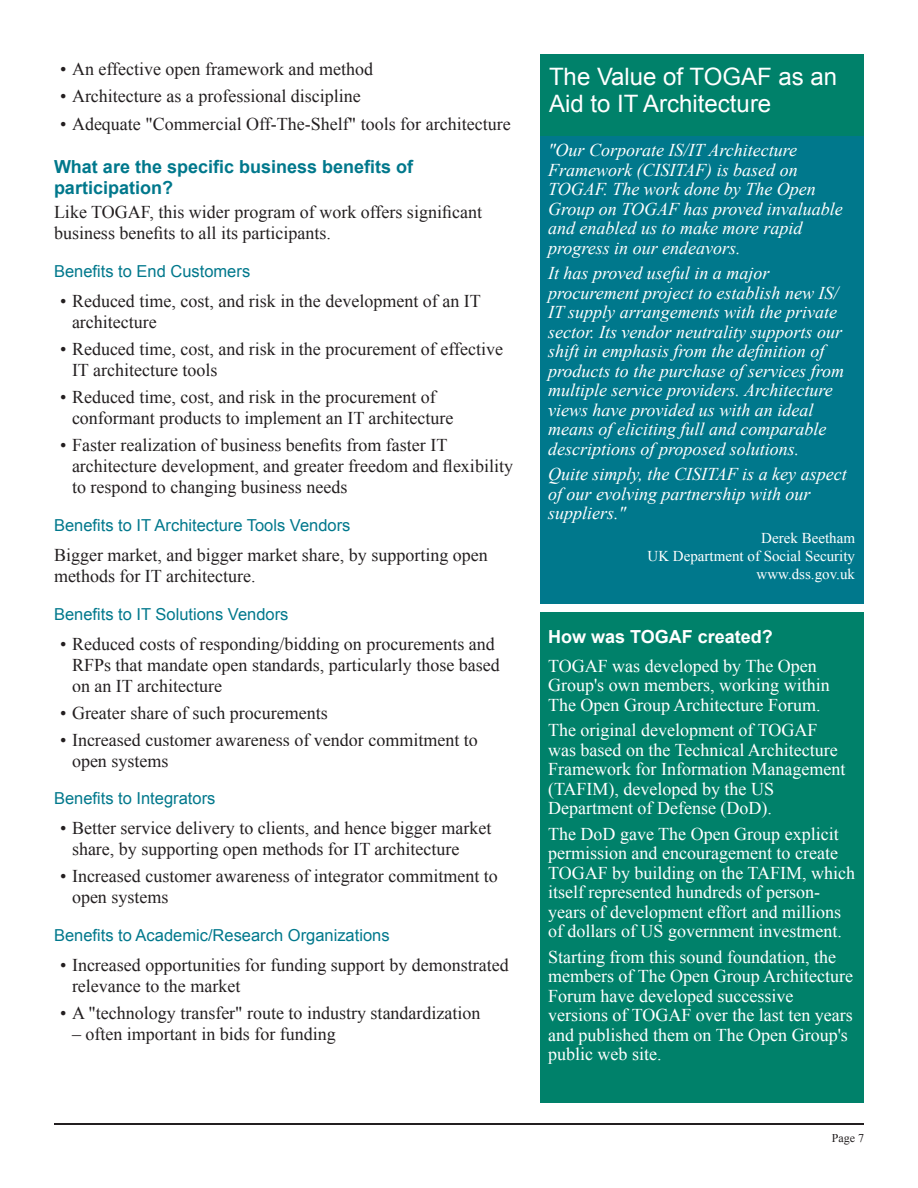
<style>
.page{position:relative;width:918px;height:1188px;background:#fff}
.page>*{position:absolute;margin:0;border:0;box-sizing:border-box;transform-origin:0 0}
.t1{font:24px/27px "Arial";color:#fff}
.t2{font:18px/21px "Times New Roman";color:#231f20}
.t3{font:18px/19.5px "Times New Roman";color:#fff}
.t4{font:italic 18px/19.5px "Times New Roman";color:#fff}
.t5{font:700 18px/21.6px "Arial";color:#00788c}
.t6{font:700 18px "Arial";color:#fff}
.t7{font:16.5px "Arial";color:#00788c}
.t8{font:15px/18px "Times New Roman";color:#fff;text-align:right}
.t9{font:12px "Times New Roman";color:#231f20}
</style>
<div class="page">
<div style="left:540px;top:54px;width:324px;height:82px;background:#00816a"></div>
<div style="left:540px;top:612px;width:324px;height:490px;background:#00816a"></div>
<hr style="left:54px;top:1124px;width:810px;height:1px;background:#231f20">
<div style="left:540px;top:136px;width:324px;height:468px;background:#00788c"></div>
<p class="t2" style="left:60px;top:59px;width:315px">• An effective open framework and method</p>
<p class="t2" style="left:60px;top:86px;width:302px">• Architecture as a professional discipline</p>
<p class="t2" style="left:60px;top:113px;width:452px">• Adequate "Commercial Off-The-Shelf" tools for architecture</p>
<p class="t5" style="left:54px;top:156px;width:361px">What are the specific business benefits of participation?</p>
<p class="t2" style="left:54px;top:201px;width:430px">Like TOGAF, this wider program of work offers significant business benefits to all its participants.</p>
<p class="t7" style="left:54px;top:260px;width:198px">Benefits to End Customers</p>
<p class="t2" style="left:72px;top:290px;width:410px;text-indent:-12px">• Reduced time, cost, and risk in the development of an IT architecture</p>
<p class="t2" style="left:72px;top:338px;width:433px;text-indent:-12px">• Reduced time, cost, and risk in the procurement of effective<br>IT architecture tools</p>
<p class="t2" style="left:72px;top:386px;width:383px;text-indent:-12px">• Reduced time, cost, and risk in the procurement of conformant products to implement an IT architecture</p>
<p class="t2" style="left:72px;top:434px;width:443px;text-indent:-12px">• Faster realization of business benefits from faster IT architecture development, and greater freedom and flexibility to respond to changing business needs</p>
<p class="t7" style="left:54px;top:514px;width:298px">Benefits to IT Architecture Tools Vendors</p>
<p class="t2" style="left:54px;top:544px;width:435px">Bigger market, and bigger market share, by supporting open methods for IT architecture.</p>
<p class="t7" style="left:54px;top:603px;width:236px">Benefits to IT Solutions Vendors</p>
<p class="t2" style="left:72px;top:633px;width:429px;text-indent:-12px">• Reduced costs of responding/bidding on procurements and<br>RFPs that mandate open standards, particularly those based on an IT architecture</p>
<p class="t2" style="left:60px;top:702px;width:269px">• Greater share of such procurements</p>
<p class="t2" style="left:72px;top:729px;width:407px;text-indent:-12px">• Increased customer awareness of vendor commitment to open systems</p>
<p class="t7" style="left:54px;top:788px;width:163px">Benefits to Integrators</p>
<p class="t2" style="left:72px;top:818px;width:421px;text-indent:-12px">• Better service delivery to clients, and hence bigger market share, by supporting open methods for IT architecture</p>
<p class="t2" style="left:72px;top:866px;width:427px;text-indent:-12px">• Increased customer awareness of integrator commitment to open systems</p>
<p class="t7" style="left:54px;top:925px;width:337px">Benefits to Academic/Research Organizations</p>
<p class="t2" style="left:72px;top:954px;width:438px;text-indent:-12px">• Increased opportunities for funding support by demonstrated relevance to the market</p>
<p class="t2" style="left:60px;top:1002px;width:422px">• A "technology transfer" route to industry standardization</p>
<p class="t2" style="left:72px;top:1023px;width:265px">– often important in bids for funding</p>
<h1 class="t1" style="left:549px;top:63px;width:290px">The Value of TOGAF as an<br>Aid to IT Architecture</h1>
<p class="t4" style="left:548px;top:140px;width:296px">"Our Corporate IS/IT Architecture<br>Framework (CISITAF) is based on<br>TOGAF. The work done by The Open<br>Group on TOGAF has proved invaluable and enabled us to make more rapid progress in our endeavors.</p>
<p class="t4" style="left:548px;top:263px;width:297px">It has proved useful in a major procurement project to establish new IS/ IT supply arrangements with the private sector. Its vendor neutrality supports our shift in emphasis from the definition of products to the purchase of services from multiple service providers. Architecture views have provided us with an ideal means of eliciting full and comparable descriptions of proposed solutions.</p>
<p class="t4" style="left:548px;top:464px;width:300px">Quite simply, the CISITAF is a key aspect of our evolving partnership with our suppliers."</p>
<p class="t8" style="left:648px;top:529px;width:209px">Derek Beetham<br>UK Department of Social Security www.dss.gov.uk</p>
<p class="t6" style="left:548px;top:625px;width:226px">How was TOGAF created?</p>
<p class="t3" style="left:548px;top:656px;width:283px">TOGAF was developed by The Open<br>Group's own members, working within<br>The Open Group Architecture Forum.</p>
<p class="t3" style="left:548px;top:720px;width:299px">The original development of TOGAF was based on the Technical Architecture Framework for Information Management (TAFIM), developed by the US Department of Defense (DoD).</p>
<p class="t3" style="left:548px;top:824px;width:308px">The DoD gave The Open Group explicit permission and encouragement to create TOGAF by building on the TAFIM, which itself represented hundreds of person&shy;years of development effort and millions of dollars of US government investment.</p>
<p class="t3" style="left:548px;top:947px;width:307px">Starting from this sound foundation, the members of The Open Group Architecture Forum have developed successive versions of TOGAF over the last ten years and published them on The Open Group's public web site.</p>
<p class="t9" style="left:832px;top:1130px;width:34px">Page 7</p>
</div>
